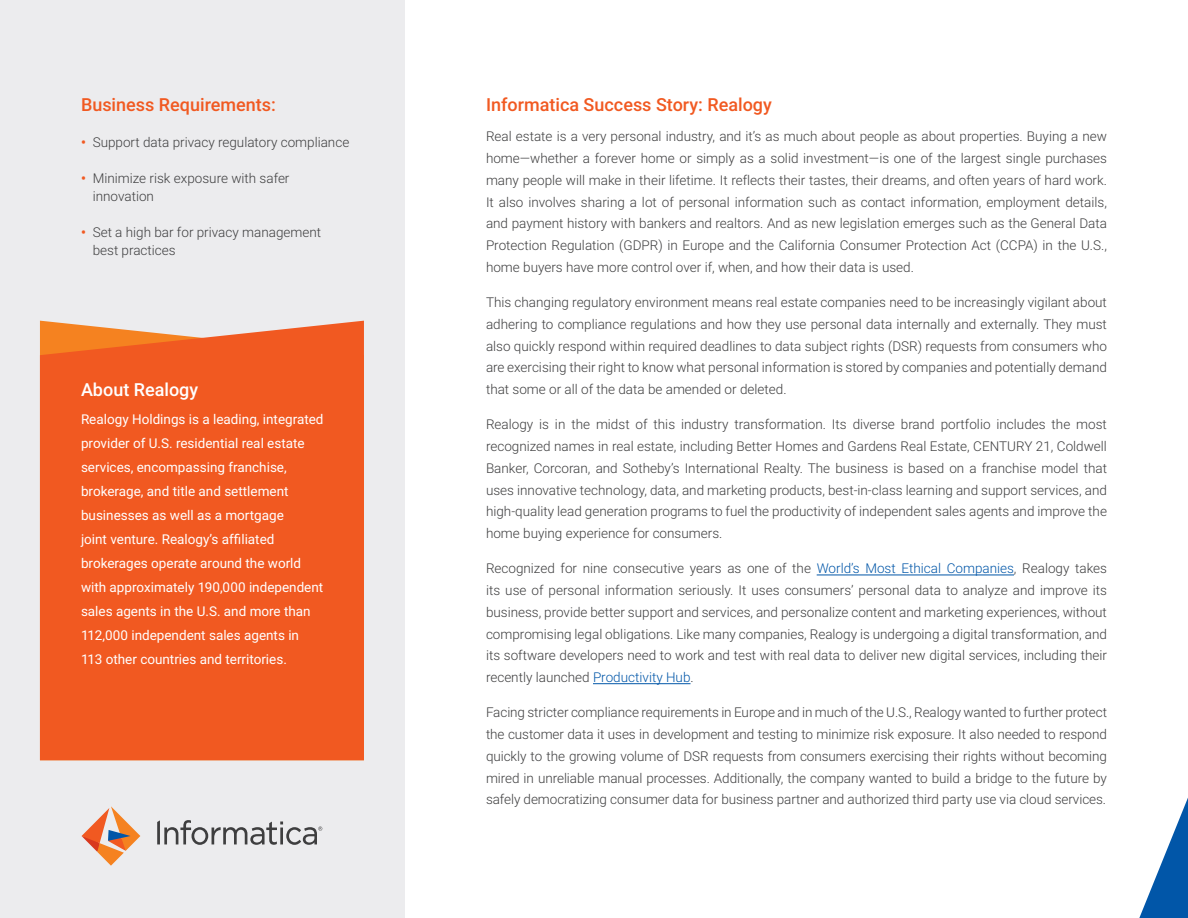
<style>
.page{position:relative;width:1188px;height:918px;background:#fff}
.page>*{position:absolute;margin:0;border:0;box-sizing:border-box;transform-origin:0 0}
.Headers{font:500 18px "Roboto";color:#f15921}
.t1{font:500 18px "Roboto";color:#fff}
.Body_Copy{font:300 13.5px/21.8px "Roboto";color:#3e3e3f;text-align:justify}
.t2{font:13.5px/24px "Roboto";color:#fff}
.s1{font-weight:700;color:#f15921}
.s2{color:#0156a8}
</style>
<div class="page">
<div style="left:0;top:0;width:405px;height:918px;background:#ececee"></div>
<hr style="left:817px;top:575px;width:197px;height:1px;background:#0156a8">
<hr style="left:593px;top:683px;width:98px;height:1px;background:#0156a8">
<svg style="left:1139px;top:798px;width:49px;height:120px"></svg>
<div style="left:40px;top:321px;width:324px;height:439px;background:#f15921"></div>
<svg style="left:82px;top:806px;width:58px;height:60px"></svg>
<svg style="left:157px;top:820px;width:165px;height:25px"></svg>
<p class="Headers" style="left:81px;top:92px;width:196px">Business Requirements:</p>
<p class="Body_Copy" style="left:81px;top:131px;width:270px"><span class="s1">•</span> Support data privacy regulatory compliance</p>
<p class="Body_Copy" style="left:93px;top:168px;width:198px;line-height:18px;text-indent:-12px"><span class="s1">•</span> Minimize risk exposure with safer innovation</p>
<p class="Body_Copy" style="left:93px;top:222px;width:230px;line-height:18px;text-indent:-12px"><span class="s1">•</span> Set a high bar for privacy management best practices</p>
<p class="t1" style="left:81px;top:377px;width:119px">About Realogy</p>
<p class="t2" style="left:81px;top:407px;width:244px">Realogy Holdings is a leading, integrated provider of U.S. residential real estate services, encompassing franchise, brokerage, and title and settlement businesses as well as a mortgage<br>joint venture. Realogy’s affiliated brokerages operate around the world with approximately 190,000 independent sales agents in the U.S. and more than 112,000 independent sales agents in 113 other countries and territories.</p>
<p class="Headers" style="left:486px;top:92px;width:287px">Informatica Success Story: Realogy</p>
<p class="Body_Copy" style="left:486px;top:125px;width:623px">Real estate is a very personal industry, and it’s as much about people as about properties. Buying a new home—whether a forever home or simply as a solid investment—is one of the largest single purchases many people will make in their lifetime. It reflects their tastes, their dreams, and often years of hard work.<br>It also involves sharing a lot of personal information such as contact information, employment details, and payment history with bankers and realtors. And as new legislation emerges such as the General Data Protection Regulation (GDPR) in Europe and the California Consumer Protection Act (CCPA) in the U.S., home buyers have more control over if, when, and how their data is used.</p>
<p class="Body_Copy" style="left:486px;top:291px;width:623px">This changing regulatory environment means real estate companies need to be increasingly vigilant about adhering to compliance regulations and how they use personal data internally and externally. They must also quickly respond within required deadlines to data subject rights (DSR) requests from consumers who are exercising their right to know what personal information is stored by companies and potentially demand that some or all of the data be amended or deleted.</p>
<p class="Body_Copy" style="left:486px;top:413px;width:623px">Realogy is in the midst of this industry transformation. Its diverse brand portfolio includes the most recognized names in real estate, including Better Homes and Gardens Real Estate, CENTURY 21, Coldwell Banker, Corcoran, and Sotheby’s International Realty. The business is based on a franchise model that uses innovative technology, data, and marketing products, best-in-class learning and support services, and high-quality lead generation programs to fuel the productivity of independent sales agents and improve the home buying experience for consumers.</p>
<p class="Body_Copy" style="left:486px;top:557px;width:623px">Recognized for nine consecutive years as one of the <span class="s2">World’s Most Ethical Companies</span>, Realogy takes its use of personal information seriously. It uses consumers’ personal data to analyze and improve its business, provide better support and services, and personalize content and marketing experiences, without compromising legal obligations. Like many companies, Realogy is undergoing a digital transformation, and its software developers need to work and test with real data to deliver new digital services, including their recently launched <span class="s2">Productivity Hub</span>.</p>
<p class="Body_Copy" style="left:486px;top:701px;width:623px">Facing stricter compliance requirements in Europe and in much of the U.S., Realogy wanted to further protect the customer data it uses in development and testing to minimize risk exposure. It also needed to respond quickly to the growing volume of DSR requests from consumers exercising their rights without becoming mired in unreliable manual processes. Additionally, the company wanted to build a bridge to the future by safely democratizing consumer data for business partner and authorized third party use via cloud services.</p>
</div>
